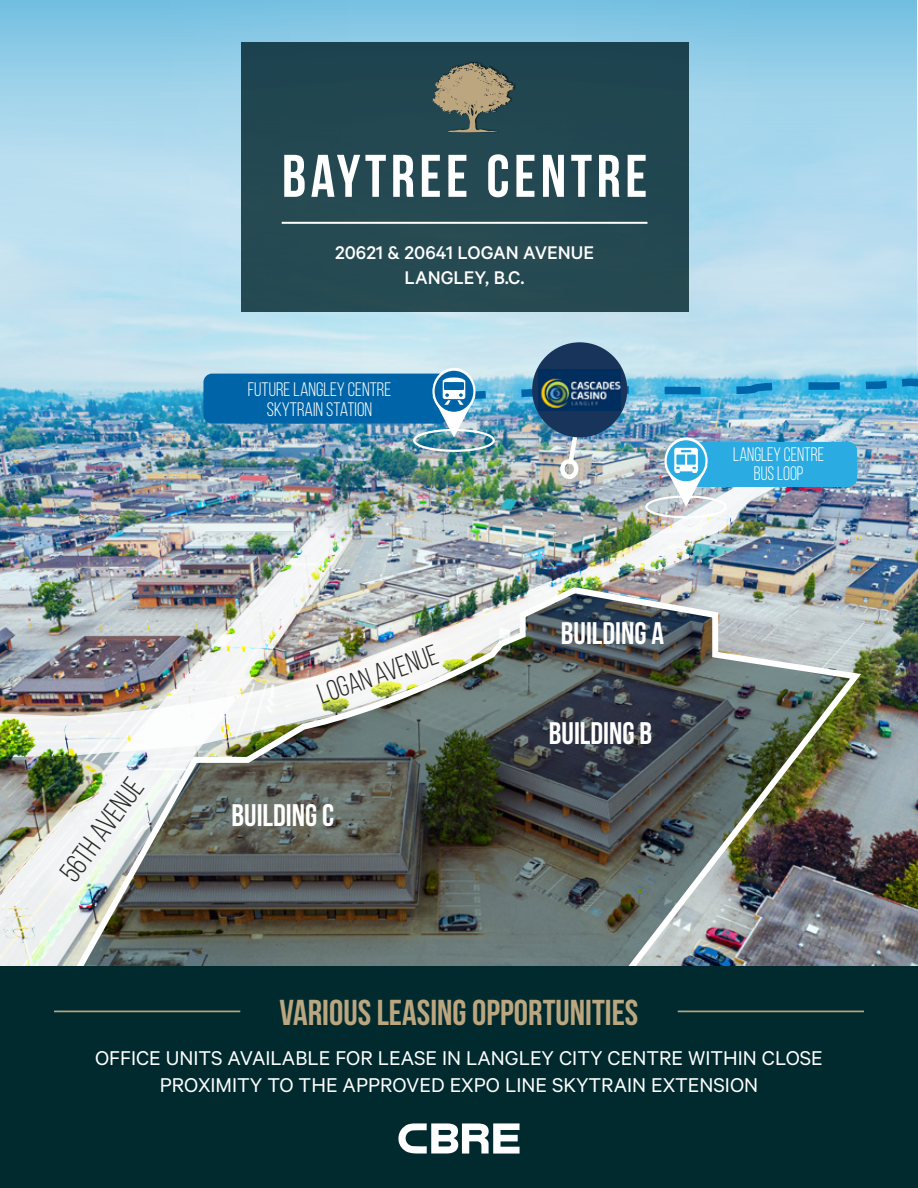
<style>
.page{position:relative;width:918px;height:1188px;background:#fff}
.page>*{position:absolute;margin:0;border:0;box-sizing:border-box;transform-origin:0 0}
.t1{font:700 60px "Bebas Neue";letter-spacing:.075em;color:#fff}
.t2{font:700 36px "Bebas Neue";color:#bca67f}
.t3{font:700 31.2px "Bebas Neue";color:#fff}
.t4{font:30px "Bebas Neue";color:#292829}
.t5{font:28.5px "Bebas Neue";color:#292829}
.t6{font:22.5px/27px "Calibre";color:#fff;text-align:center}
.t7{font:500 20.7px/24.8px "Calibre";color:#fff;text-align:center}
.t8{font:19.5px/19.5px "Bebas Neue";color:#fff;text-align:center}
.t9{font:19.5px/19.5px "Bebas Neue";color:#fff;text-align:center;scale:.93 1}
</style>
<div class="page">
<img style="left:857px;top:117px;width:61px;height:850px">
<svg style="left:0;top:0;width:553px;height:419px;background:#94cde5"></svg>
<svg style="left:0;top:0;width:371px;height:396px;background:#add9ec"></svg>
<svg style="left:553px;top:0;width:364px;height:364px;background:#a8d6eb"></svg>
<div style="left:453px;top:364px;width:465px;height:50px;background:#00aeef;opacity:.88"></div>
<img style="left:0;top:758px;width:66px;height:209px">
<img style="left:0;top:419px;width:857px;height:339px">
<img style="left:66px;top:584px;width:798px;height:383px">
<div style="left:203px;top:374px;width:245px;height:50px;background:#0065a8;border-radius:9px"></div>
<svg style="left:432px;top:368px;width:44px;height:47px"></svg>
<div style="left:435px;top:371px;width:38px;height:41px;background:#0065a8;border-radius:50%"></div>
<img style="left:287px;top:615px;width:181px;height:117px">
<img style="left:27px;top:743px;width:150px;height:172px">
<div style="left:645px;top:495px;width:82px;height:23px;border:2px solid #fff;border-radius:50%"></div>
<div style="left:413px;top:429px;width:82px;height:23px;border:2px solid #fff;border-radius:50%"></div>
<img style="left:432px;top:375px;width:486px;height:132px">
<div style="left:532px;top:342px;width:95px;height:95px;background:#18345a;border-radius:50%"></div>
<img style="left:539px;top:369px;width:81px;height:41px">
<div style="left:560px;top:459px;width:18px;height:20px;border:4px solid #fff;border-radius:50%"></div>
<div style="left:241px;top:42px;width:447px;height:270px;background:#244852"></div>
<hr style="left:282px;top:222px;width:365px;height:2px;background:#fff">
<div style="left:432px;top:61px;width:85px;height:73px;background:#000;opacity:.75"></div>
<svg style="left:432px;top:62px;width:82px;height:70px"></svg>
<div style="left:0;top:967px;width:918px;height:221px;background:#002a2e"></div>
<svg style="left:398px;top:1123px;width:122px;height:31px"></svg>
<hr style="left:678px;top:1011px;width:186px;height:1px;background:#bca67f">
<hr style="left:54px;top:1011px;width:186px;height:1px;background:#bca67f">
<h1 class="t1" style="left:282px;top:143px;width:367px">BAYTREE CENTRE</h1>
<p class="t7" style="left:335px;top:239px;width:260px">20621 &amp; 20641 LOGAN AVENUE<br>LANGLEY, B.C.</p>
<h3 class="t4" style="left:54px;top:868px;width:121px;rotate:-54deg">56TH AVENUE</h3>
<p class="t8" style="left:248px;top:380px;width:145px">FUTURE LANGLEY CENTRE<br>SKYTRAIN STATION</p>
<p class="t5" style="left:314px;top:680px;width:127px;rotate:-19deg">LOGAN AVENUE</p>
<h3 class="t3" style="left:232px;top:798px;width:104px">BUILDING C</h3>
<h3 class="t3" style="left:561px;top:616px;width:105px">BUILDING A</h3>
<h3 class="t3" style="left:549px;top:716px;width:105px">BUILDING B</h3>
<h2 class="t2" style="left:280px;top:993px;width:360px">VARIOUS LEASING OPPORTUNITIES</h2>
<p class="t9" style="left:733px;top:444px;width:99px">LANGLEY CENTRE<br>BUS LOOP</p>
<p class="t6" style="left:95px;top:1044px;width:729px">OFFICE UNITS AVAILABLE FOR LEASE IN LANGLEY CITY CENTRE WITHIN CLOSE<br>PROXIMITY TO THE APPROVED EXPO LINE SKYTRAIN EXTENSION</p>
</div>
